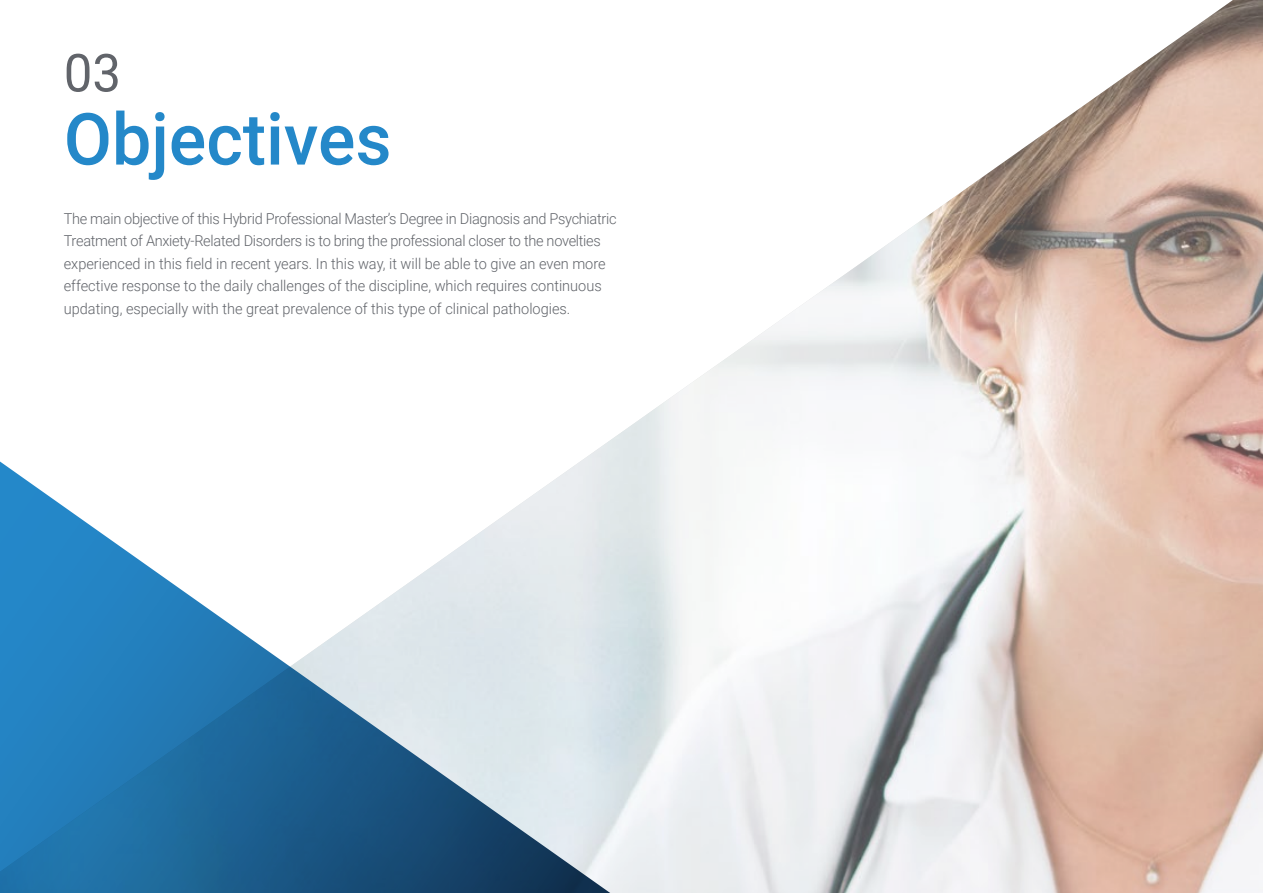
<style>
.page{position:relative;width:1263px;height:893px;background:#fff}
.page>*{position:absolute;margin:0;border:0;box-sizing:border-box;transform-origin:0 0}
.t1{font:500 72px "Roboto";color:#2488c9}
.t2{font:52.5px "Roboto";color:#61646a}
.t3{font:300 15px/22.5px "Roboto";color:#61646a}
</style>
<div class="page">
<img style="left:602px;top:0;width:661px;height:893px">
<svg style="left:0;top:446px;width:640px;height:447px"></svg>
<h2 class="t2" style="left:64px;top:36px;width:59px">03</h2>
<h1 class="t1" style="left:64px;top:89px;width:329px">Objectives</h1>
<p class="t3" style="left:64px;top:207px;width:554px">The main objective of this Hybrid Professional Master’s Degree in Diagnosis and Psychiatric Treatment of Anxiety-Related Disorders is to bring the professional closer to the novelties experienced in this field in recent years. In this way, it will be able to give an even more effective response to the daily challenges of the discipline, which requires continuous updating, especially with the great prevalence of this type of clinical pathologies.</p>
</div>
